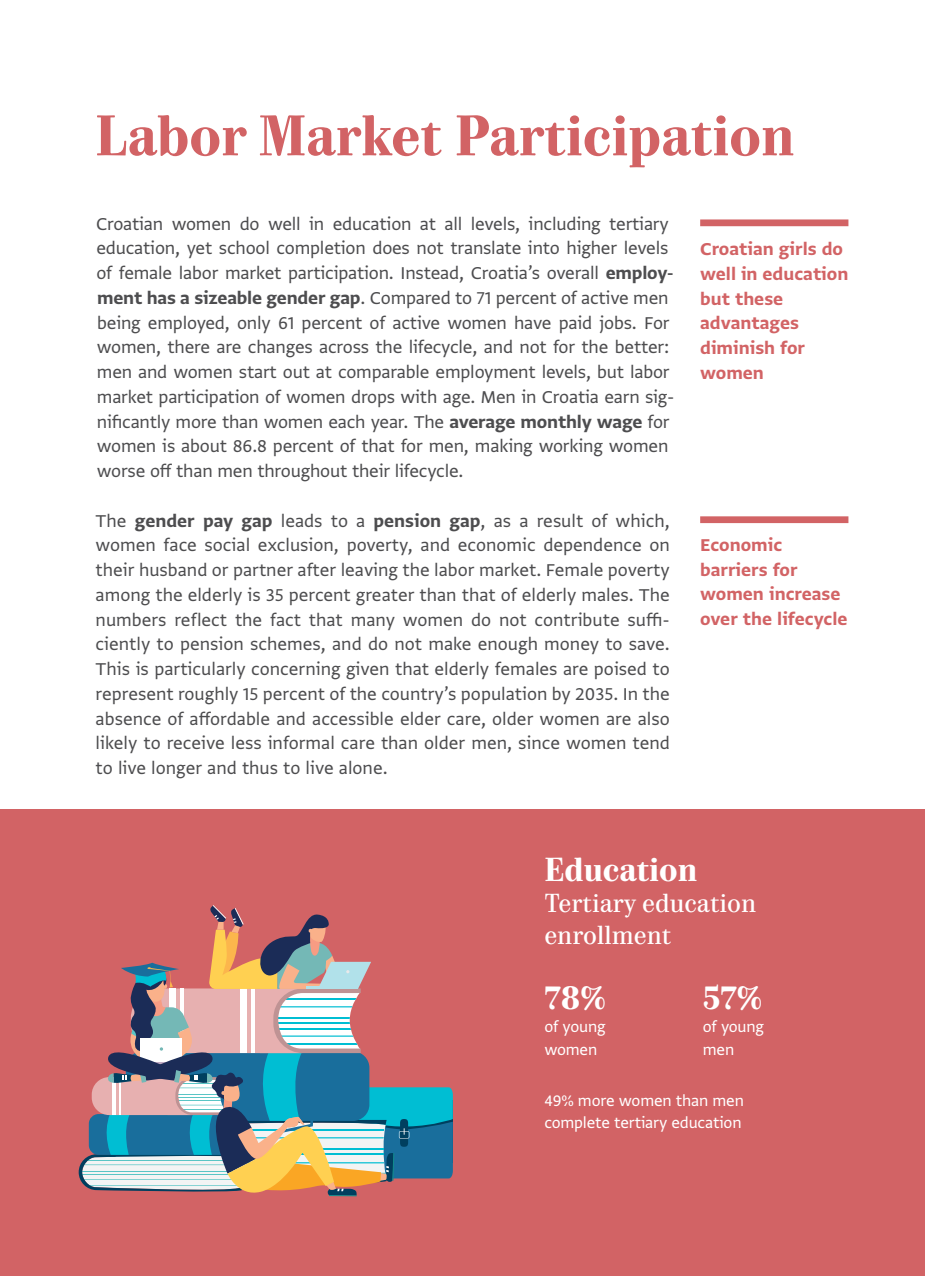
<style>
.page{position:relative;width:925px;height:1276px;background:#fff}
.page>*{position:absolute;margin:0;border:0;box-sizing:border-box;transform-origin:0 0}
.t1{font:54px "Parmigiano Caption Pro Bld";color:#d26365}
.t2{font:31.5px "Parmigiano Caption Pro Bld";color:#fff}
.t3{font:24.75px/31.5px "Parmigiano Caption Pro";color:#fff}
.t4{font:20.25px/24.8px "Greta Sans Std";letter-spacing:-.01em;color:#4d4d4f}
.t5{font:20.25px/24.8px "Greta Sans Std Bld";color:#d26365}
.t6{font:18px/22.5px "Greta Sans Std";letter-spacing:-.01em;color:#fff}
.s1{font-family:"Greta Sans Std Bld"}
</style>
<div class="page">
<div style="left:0;top:809px;width:925px;height:467px;background:#d26365"></div>
<svg style="left:79px;top:905px;width:374px;height:292px"></svg>
<div style="left:700px;top:219px;width:148px;height:7px;background:#d26365"></div>
<div style="left:700px;top:516px;width:148px;height:7px;background:#d26365"></div>
<h1 class="t1" style="left:95px;top:94px;width:701px">Labor Market Participation</h1>
<p class="t4" style="left:96px;top:211px;width:580px">Croatian women do well in education at all levels, including tertiary education, yet school completion does not translate into higher levels of female labor market participation. Instead, Croatia’s overall <span class="s1">employ&shy;ment has a sizeable gender gap</span>. Compared to 71 percent of active men being employed, only 61 percent of active women have paid jobs. For women, there are changes across the lifecycle, and not for the better: men and women start out at comparable employment levels, but labor market participation of women drops with age. Men in Croatia earn sig&shy;nificantly more than women each year. The <span class="s1">average monthly wage</span> for women is about 86.8 percent of that for men, making working women worse off than men throughout their lifecycle.</p>
<p class="t4" style="left:96px;top:508px;width:576px;text-align:justify">The <span class="s1">gender pay gap</span> leads to a <span class="s1">pension gap</span>, as a result of which, women face social exclusion, poverty, and economic dependence on their husband or partner after leaving the labor market. Female poverty among the elderly is 35 percent greater than that of elderly males. The numbers reflect the fact that many women do not contribute suffi&shy;ciently to pension schemes, and do not make enough money to save.<br>This is particularly concerning given that elderly females are poised to represent roughly 15 percent of the country’s population by 2035. In the absence of affordable and accessible elder care, older women are also likely to receive less informal care than older men, since women tend to live longer and thus to live alone.</p>
<p class="t5" style="left:700px;top:236px;width:150px">Croatian girls do well in education but these advantages diminish for women</p>
<p class="t5" style="left:700px;top:532px;width:149px">Economic barriers for women increase over the lifecycle</p>
<h2 class="t2" style="left:544px;top:844px;width:154px">Education</h2>
<p class="t3" style="left:544px;top:886px;width:213px">Tertiary education enrollment</p>
<h2 class="t2" style="left:544px;top:973px;width:63px">78%</h2>
<h2 class="t2" style="left:703px;top:973px;width:61px">57%</h2>
<p class="t6" style="left:544px;top:1015px;width:63px">of young women</p>
<p class="t6" style="left:544px;top:1089px;width:201px">49% more women than men complete tertiary education</p>
<p class="t6" style="left:703px;top:1015px;width:63px">of young men</p>
</div>
